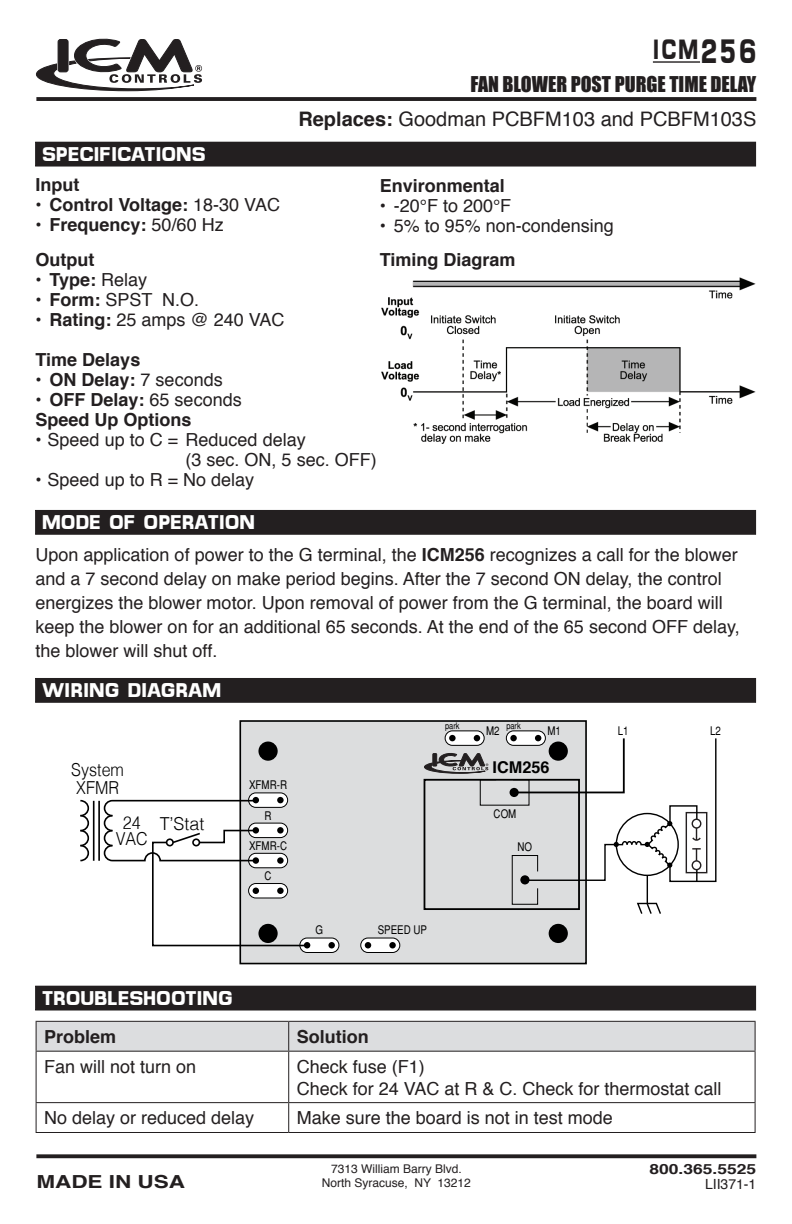
<style>
.page{position:relative;width:792px;height:1224px;background:#fff}
.page>*{position:absolute;margin:0;border:0;box-sizing:border-box;transform-origin:0 0}
.t1{font:700 28px "Micro FLF";color:#231f20;scale:.75 1}
.t2{font:700 20px "Micro FLF";color:#fff}
.t3{font:20px "Helvetica";color:#231f20}
.t4{font:20px "Impact";color:#231f20}
.MOO_Text{font:18px/24px "Helvetica";color:#231f20}
.t5{font:700 18px "Helvetica";color:#231f20}
.t6{font:700 18px "Helvetica";color:#231f20;scale:1.25 1}
.t7{font:300 17.8px/15px "Helvetica";color:#000;scale:.9 1}
.t8{font:700 16.2px "Helvetica";color:#000}
.t9{font:700 14px "Helvetica";color:#231f20;scale:1.25 1}
.t10{font:14px "Helvetica";color:#231f20}
.t11{font:12px "Helvetica";color:#231f20}
.t12{font:condensed 12px "Helvetica";color:#000}
.t13{font:condensed 9px "Helvetica";color:#000}
.s1{font-size:34px}
.s2{font-weight:700}
.s3{font-weight:400}
</style>
<div class="page">
<svg style="left:36px;top:1154px;width:720px;height:4px;background:#363233"></svg>
<svg style="left:36px;top:97px;width:720px;height:4px;background:#292526"></svg>
<hr style="left:653px;top:61px;width:47px;height:2px;background:#231f20">
<div style="left:36px;top:1022px;width:720px;height:29px;background:#dcdddf"></div>
<hr style="left:36px;top:1051px;width:253px;height:1px;background:#231f20">
<hr style="left:36px;top:1052px;width:1px;height:50px;background:#231f20">
<hr style="left:289px;top:1051px;width:467px;height:1px;background:#231f20">
<hr style="left:288px;top:1052px;width:1px;height:50px;background:#231f20">
<hr style="left:755px;top:1052px;width:1px;height:50px;background:#231f20">
<hr style="left:36px;top:1102px;width:253px;height:1px;background:#231f20">
<svg style="left:36px;top:1103px;width:1px;height:29px"></svg>
<hr style="left:289px;top:1102px;width:467px;height:1px;background:#231f20">
<svg style="left:288px;top:1103px;width:1px;height:29px"></svg>
<svg style="left:755px;top:1103px;width:1px;height:29px"></svg>
<hr style="left:36px;top:1132px;width:253px;height:1px;background:#231f20">
<hr style="left:289px;top:1132px;width:467px;height:1px;background:#231f20">
<hr style="left:36px;top:1021px;width:253px;height:1px;background:#231f20">
<hr style="left:289px;top:1021px;width:467px;height:1px;background:#231f20">
<div style="left:36px;top:986px;width:720px;height:24px;background:#231f20"></div>
<svg style="left:36px;top:38px;width:166px;height:53px"></svg>
<div style="left:36px;top:142px;width:720px;height:24px;background:#231f20"></div>
<div style="left:36px;top:510px;width:720px;height:24px;background:#231f20"></div>
<div style="left:36px;top:678px;width:720px;height:24px;background:#231f20"></div>
<div style="left:240px;top:721px;width:346px;height:243px;background:#dcddde"></div>
<div style="left:239px;top:720px;width:348px;height:244px;border:2px solid #000"></div>
<div style="left:445px;top:731px;width:39px;height:14px;background:#fff;border-radius:7px"></div>
<div style="left:445px;top:731px;width:40px;height:15px;border:1px solid #000;border-radius:7px"></div>
<div style="left:506px;top:731px;width:39px;height:14px;background:#fff;border-radius:7px"></div>
<div style="left:506px;top:731px;width:40px;height:15px;border:1px solid #000;border-radius:7px"></div>
<div style="left:249px;top:793px;width:39px;height:14px;background:#fff;border-radius:7px"></div>
<div style="left:248px;top:793px;width:40px;height:15px;border:1px solid #000;border-radius:7px"></div>
<div style="left:300px;top:938px;width:39px;height:14px;background:#fff;border-radius:7px"></div>
<div style="left:300px;top:938px;width:39px;height:15px;border:1px solid #000;border-radius:7px"></div>
<div style="left:328px;top:942px;width:7px;height:6px;background:#000;border-radius:50%"></div>
<div style="left:361px;top:938px;width:39px;height:14px;background:#fff;border-radius:7px"></div>
<div style="left:360px;top:938px;width:40px;height:15px;border:1px solid #000;border-radius:7px"></div>
<svg style="left:365px;top:942px;width:6px;height:6px"></svg>
<div style="left:389px;top:942px;width:7px;height:6px;background:#000;border-radius:50%"></div>
<svg style="left:80px;top:799px;width:10px;height:63px"></svg>
<hr style="left:93px;top:801px;width:2px;height:60px;background:#000">
<hr style="left:98px;top:801px;width:2px;height:60px;background:#000">
<div style="left:258px;top:742px;width:20px;height:19px;background:#000;border-radius:50%"></div>
<div style="left:549px;top:924px;width:19px;height:19px;background:#000;border-radius:50%"></div>
<svg style="left:103px;top:797px;width:207px;height:151px"></svg>
<svg style="left:424px;top:735px;width:293px;height:180px"></svg>
<img style="left:381px;top:277px;width:375px;height:167px">
<p class="t1" style="left:653px;top:33px;width:139px">ICM<span class="s1">256</span></p>
<p class="t4" style="left:470px;top:71px;width:287px">FAN BLOWER POST PURGE TIME DELAY</p>
<p class="t3" style="left:298px;top:105px;width:459px"><span class="s2">Replaces:</span> Goodman PCBFM103 and PCBFM103S</p>
<p class="t2" style="left:42px;top:143px;width:165px">SPECIFICATIONS</p>
<p class="t5" style="left:36px;top:173px;width:45px">Input</p>
<p class="t5" style="left:36px;top:193px;width:246px"><span class="s3">•</span> Control Voltage: <span class="s3">18-30 VAC</span></p>
<p class="t5" style="left:36px;top:213px;width:190px"><span class="s3">•</span> Frequency: <span class="s3">50/60 Hz</span></p>
<p class="t5" style="left:36px;top:247px;width:60px">Output</p>
<p class="MOO_Text" style="left:36px;top:268px;width:113px">• <span class="s2">Type:</span> Relay</p>
<p class="MOO_Text" style="left:36px;top:288px;width:165px">• <span class="s2">Form:</span> SPST N.O.</p>
<p class="MOO_Text" style="left:36px;top:308px;width:251px">• <span class="s2">Rating:</span> 25 amps @ 240 VAC</p>
<p class="t5" style="left:36px;top:347px;width:106px">Time Delays</p>
<p class="MOO_Text" style="left:36px;top:368px;width:189px">• <span class="s2">ON Delay:</span> 7 seconds</p>
<p class="MOO_Text" style="left:36px;top:388px;width:208px">• <span class="s2">OFF Delay:</span> 65 seconds</p>
<p class="t5" style="left:36px;top:407px;width:158px">Speed Up Options</p>
<p class="MOO_Text" style="left:186px;top:430px;width:193px;line-height:20px;text-indent:-150px">• Speed up to C = Reduced delay<br>(3 sec. ON, 5 sec. OFF)</p>
<p class="MOO_Text" style="left:36px;top:468px;width:220px">• Speed up to R = No delay</p>
<p class="t5" style="left:380px;top:173px;width:127px">Environmental</p>
<p class="MOO_Text" style="left:380px;top:194px;width:133px">• -20°F to 200°F</p>
<p class="MOO_Text" style="left:380px;top:214px;width:236px">• 5% to 95% non-condensing</p>
<p class="t5" style="left:380px;top:247px;width:137px">Timing Diagram</p>
<p class="t2" style="left:42px;top:511px;width:215px">MODE OF OPERATION</p>
<p class="MOO_Text" style="left:36px;top:544px;width:706px">Upon application of power to the G terminal, the <span class="s2">ICM256</span> recognizes a call for the blower and a 7 second delay on make period begins. After the 7 second ON delay, the control energizes the blower motor. Upon removal of power from the G terminal, the board will keep the blower on for an additional 65 seconds. At the end of the 65 second OFF delay, the blower will shut off.</p>
<p class="t2" style="left:42px;top:679px;width:181px">WIRING DIAGRAM</p>
<p class="t7" style="left:71px;top:760px;width:60px;line-height:17.8px">System<br>XFMR</p>
<p class="t7" style="left:116px;top:815px;width:100px;text-indent:7px">24 T’Stat<br>VAC</p>
<p class="t13" style="left:445px;top:720px;width:16px">park</p>
<p class="t13" style="left:506px;top:720px;width:16px">park</p>
<p class="t12" style="left:618px;top:723px;width:12px">L1</p>
<p class="t12" style="left:710px;top:723px;width:12px">L2</p>
<p class="t8" style="left:493px;top:754px;width:58px">ICM256</p>
<p class="t12" style="left:486px;top:723px;width:15px">M2</p>
<p class="t12" style="left:547px;top:723px;width:15px">M1</p>
<p class="t12" style="left:249px;top:778px;width:39px">XFMR-R</p>
<p class="t12" style="left:265px;top:808px;width:9px">R</p>
<p class="t12" style="left:494px;top:807px;width:24px">COM</p>
<p class="t12" style="left:249px;top:838px;width:39px">XFMR-C</p>
<p class="t12" style="left:265px;top:869px;width:9px">C</p>
<p class="t12" style="left:316px;top:923px;width:9px">G</p>
<p class="t12" style="left:378px;top:923px;width:51px">SPEED UP</p>
<p class="t12" style="left:518px;top:840px;width:16px">NO</p>
<p class="t2" style="left:42px;top:987px;width:192px">TROUBLESHOOTING</p>
<p class="t5" style="left:44px;top:1025px;width:74px">Problem</p>
<p class="t5" style="left:297px;top:1025px;width:73px">Solution</p>
<p class="MOO_Text" style="left:44px;top:1056px;width:154px">Fan will not turn on</p>
<p class="MOO_Text" style="left:297px;top:1056px;width:130px">Check fuse (F1)</p>
<p class="MOO_Text" style="left:297px;top:1077px;width:426px">Check for 24 VAC at R &amp; C. Check for thermostat call</p>
<p class="MOO_Text" style="left:44px;top:1107px;width:212px">No delay or reduced delay</p>
<p class="MOO_Text" style="left:297px;top:1107px;width:318px">Make sure the board is not in test mode</p>
<p class="t11" style="left:331px;top:1161px;width:132px">7313 William Barry Blvd.</p>
<p class="t6" style="left:36px;top:1169px;width:120px">MADE IN USA</p>
<p class="t11" style="left:322px;top:1175px;width:151px">North Syracuse, NY 13212</p>
<p class="t9" style="left:649px;top:1159px;width:87px">800.365.5525</p>
<p class="t10" style="left:705px;top:1175px;width:53px">LII371-1</p>
</div>
